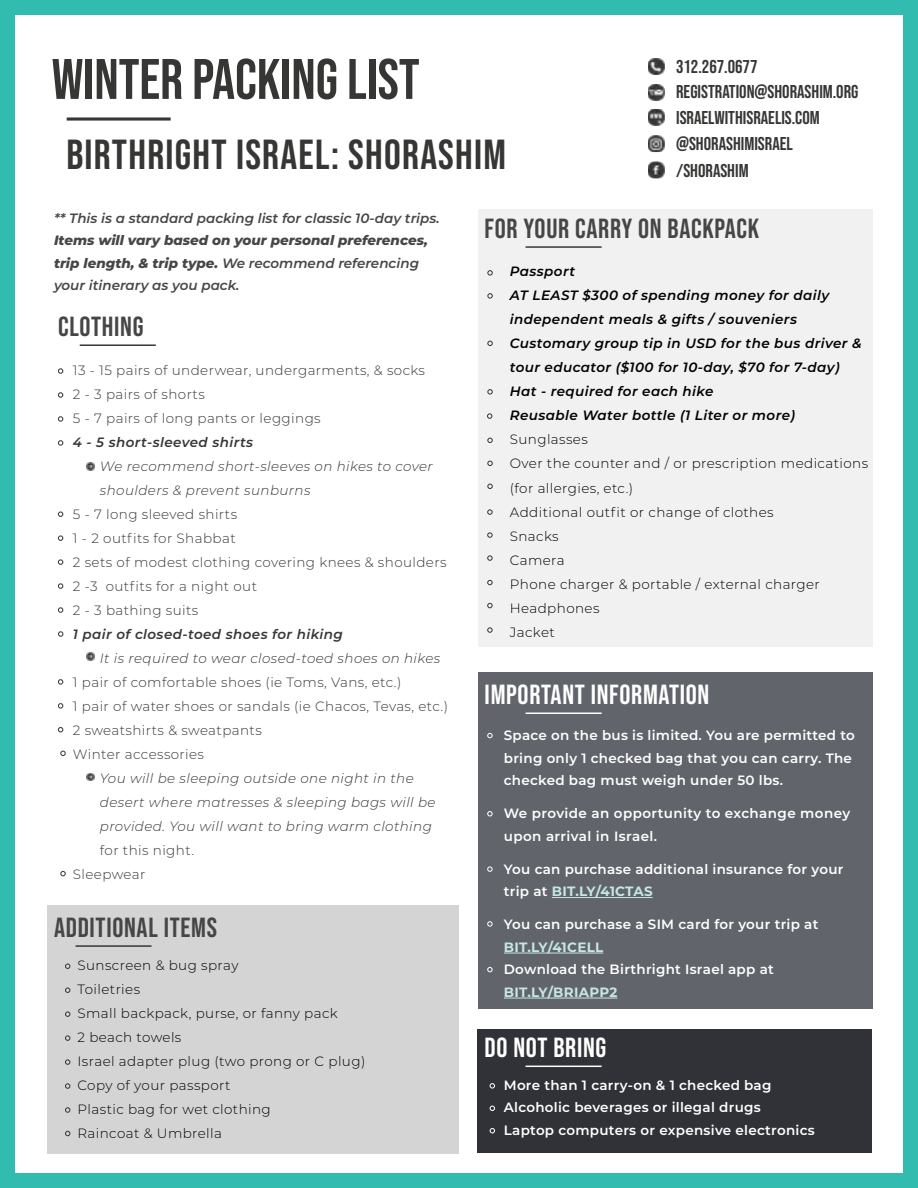
<style>
.page{position:relative;width:918px;height:1188px;background:#fff}
.page>*{position:absolute;margin:0;border:0;box-sizing:border-box;transform-origin:0 0}
.t1{font:57px "Bebas Neue";color:#363635}
.t2{font:42px "Bebas Neue";letter-spacing:.03em;color:#363635}
.t3{font:27.6px "Bebas Neue";letter-spacing:.025em;color:#464647}
.t4{font:27.6px "Bebas Neue";letter-spacing:.025em;color:#fff}
.t5{font:18.6px/25.8px "Bebas Neue";color:#363635}
.t6{font:600 13.5px/22.5px "Montserrat";letter-spacing:.02em;color:#fff}
.t7{font:300 13.5px/24px "Montserrat";letter-spacing:.03em;color:#363635}
.t8{font:300 13.5px/24px "Montserrat";letter-spacing:.03em;color:#000}
.t9{font:italic 300 13.5px/24px "Montserrat";letter-spacing:.03em;color:#363635}
.t10{font:italic 600 13.5px/24px "Montserrat";letter-spacing:.03em;color:#000}
.t11{font:italic 800 13.5px/22.5px "Montserrat";color:#464647}
.t12{font:italic 600 13.5px "Montserrat";letter-spacing:.03em;color:#363635}
.t13{font:italic 600 13.5px "Montserrat";color:#464647}
.t14{font:700 13.5px "Montserrat";letter-spacing:.02em;color:#c5e7e2}
.s1{font-weight:600}
.s2{font-weight:700;color:#c5e7e2}
</style>
<div class="page">
<div style="left:0;top:0;width:918px;height:1188px;border:15px solid #31bcaf"></div>
<svg style="left:67px;top:117px;width:104px;height:4px"></svg>
<img style="left:648px;top:58px;width:17px;height:17px">
<img style="left:648px;top:84px;width:17px;height:17px">
<img style="left:648px;top:109px;width:17px;height:17px">
<img style="left:648px;top:135px;width:17px;height:17px">
<img style="left:648px;top:162px;width:17px;height:16px">
<hr style="left:80px;top:344px;width:76px;height:2px;background:#363635">
<svg style="left:58px;top:369px;width:5px;height:4px"></svg>
<svg style="left:58px;top:393px;width:5px;height:4px"></svg>
<svg style="left:58px;top:417px;width:5px;height:4px"></svg>
<svg style="left:58px;top:441px;width:5px;height:4px"></svg>
<svg style="left:58px;top:512px;width:5px;height:5px"></svg>
<svg style="left:58px;top:536px;width:5px;height:5px"></svg>
<svg style="left:58px;top:560px;width:5px;height:5px"></svg>
<svg style="left:58px;top:584px;width:5px;height:4px"></svg>
<svg style="left:58px;top:608px;width:5px;height:4px"></svg>
<svg style="left:58px;top:679px;width:5px;height:5px"></svg>
<svg style="left:58px;top:703px;width:5px;height:5px"></svg>
<svg style="left:58px;top:727px;width:5px;height:5px"></svg>
<svg style="left:61px;top:871px;width:4px;height:5px"></svg>
<svg style="left:86px;top:462px;width:8px;height:8px"></svg>
<svg style="left:86px;top:652px;width:8px;height:8px"></svg>
<svg style="left:86px;top:773px;width:8px;height:8px"></svg>
<div style="left:478px;top:210px;width:394px;height:437px;background:#f1f1f1"></div>
<hr style="left:526px;top:246px;width:76px;height:2px;background:#363635">
<svg style="left:488px;top:270px;width:4px;height:5px"></svg>
<svg style="left:488px;top:293px;width:4px;height:5px"></svg>
<svg style="left:488px;top:389px;width:4px;height:5px"></svg>
<svg style="left:488px;top:438px;width:4px;height:5px"></svg>
<svg style="left:488px;top:461px;width:4px;height:5px"></svg>
<svg style="left:488px;top:484px;width:4px;height:5px"></svg>
<svg style="left:488px;top:510px;width:4px;height:5px"></svg>
<svg style="left:488px;top:533px;width:4px;height:5px"></svg>
<svg style="left:488px;top:556px;width:4px;height:4px"></svg>
<svg style="left:488px;top:580px;width:4px;height:5px"></svg>
<svg style="left:488px;top:603px;width:4px;height:5px"></svg>
<svg style="left:488px;top:341px;width:4px;height:5px"></svg>
<div style="left:478px;top:1029px;width:394px;height:123px;background:#313237"></div>
<svg style="left:490px;top:1083px;width:5px;height:5px"></svg>
<svg style="left:490px;top:1106px;width:5px;height:5px"></svg>
<svg style="left:490px;top:1128px;width:5px;height:5px"></svg>
<hr style="left:526px;top:1066px;width:76px;height:1px;background:#fff">
<svg style="left:58px;top:632px;width:5px;height:4px"></svg>
<svg style="left:61px;top:751px;width:4px;height:5px"></svg>
<div style="left:48px;top:905px;width:411px;height:248px;background:#d4d4d5"></div>
<hr style="left:75px;top:945px;width:77px;height:2px;background:#363635">
<svg style="left:65px;top:964px;width:5px;height:5px"></svg>
<svg style="left:65px;top:988px;width:5px;height:5px"></svg>
<svg style="left:65px;top:1012px;width:5px;height:5px"></svg>
<svg style="left:65px;top:1036px;width:5px;height:5px"></svg>
<svg style="left:65px;top:1060px;width:5px;height:5px"></svg>
<svg style="left:65px;top:1084px;width:5px;height:4px"></svg>
<svg style="left:65px;top:1108px;width:5px;height:4px"></svg>
<svg style="left:65px;top:1131px;width:5px;height:5px"></svg>
<svg style="left:487px;top:414px;width:5px;height:4px"></svg>
<svg style="left:488px;top:628px;width:4px;height:4px"></svg>
<div style="left:478px;top:672px;width:394px;height:337px;background:#61646a"></div>
<hr style="left:552px;top:897px;width:101px;height:1px;background:#c5e7e2">
<hr style="left:504px;top:953px;width:99px;height:1px;background:#c5e7e2">
<hr style="left:504px;top:998px;width:113px;height:1px;background:#c5e7e2">
<hr style="left:526px;top:713px;width:76px;height:1px;background:#fff">
<svg style="left:488px;top:733px;width:4px;height:5px"></svg>
<svg style="left:488px;top:811px;width:4px;height:5px"></svg>
<svg style="left:488px;top:867px;width:4px;height:5px"></svg>
<svg style="left:488px;top:922px;width:4px;height:4px"></svg>
<svg style="left:488px;top:967px;width:4px;height:5px"></svg>
<h1 class="t1" style="left:52px;top:47px;width:369px">WINTER PACKING LIST</h1>
<h2 class="t2" style="left:66px;top:131px;width:441px">BIRTHRIGHT ISRAEL: SHORASHIM</h2>
<h3 class="t5" style="left:676px;top:54px;width:184px">312.267.0677<br>REGISTRATION@SHORASHIM.ORG<br>ISRAELWITHISRAELIS.COM @SHORASHIMISRAEL /SHORASHIM</h3>
<p class="t13" style="left:54px;top:208px;width:387px">** This is a standard packing list for classic 10-day trips.</p>
<p class="t11" style="left:54px;top:228px;width:375px">Items will vary based on your personal preferences, trip length, &amp; trip type. <span class="s1">We recommend referencing your itinerary as you pack.</span></p>
<h3 class="t3" style="left:58px;top:311px;width:87px">CLOTHING</h3>
<p class="t7" style="left:73px;top:357px;width:354px">13 - 15 pairs of underwear, undergarments, &amp; socks<br>2 - 3 pairs of shorts<br>5 - 7 pairs of long pants or leggings</p>
<p class="t12" style="left:73px;top:432px;width:182px">4 - 5 short-sleeved shirts</p>
<p class="t9" style="left:100px;top:453px;width:335px">We recommend short-sleeves on hikes to cover shoulders &amp; prevent sunburns</p>
<p class="t7" style="left:73px;top:501px;width:375px">5 - 7 long sleeved shirts<br>1 - 2 outfits for Shabbat<br>2 sets of modest clothing covering knees &amp; shoulders<br>2 -3 outfits for a night out<br>2 - 3 bathing suits</p>
<p class="t12" style="left:73px;top:624px;width:272px">1 pair of closed-toed shoes for hiking</p>
<p class="t9" style="left:100px;top:645px;width:342px">It is required to wear closed-toed shoes on hikes</p>
<p class="t7" style="left:73px;top:669px;width:377px">1 pair of comfortable shoes (ie Toms, Vans, etc.)<br>1 pair of water shoes or sandals (ie Chacos, Tevas, etc.)<br>2 sweatshirts &amp; sweatpants<br>Winter accessories</p>
<p class="t9" style="left:100px;top:765px;width:337px">You will be sleeping outside one night in the desert where matresses &amp; sleeping bags will be provided. You will want to bring warm clothing</p>
<p class="t7" style="left:73px;top:837px;width:123px;text-indent:27px">for this night.<br>Sleepwear</p>
<h3 class="t3" style="left:54px;top:911px;width:165px">ADDITIONAL ITEMS</h3>
<p class="t8" style="left:78px;top:953px;width:289px">Sunscreen &amp; bug spray<br>Toiletries<br>Small backpack, purse, or fanny pack<br>2 beach towels<br>Israel adapter plug (two prong or C plug)<br>Copy of your passport<br>Plastic bag for wet clothing<br>Raincoat &amp; Umbrella</p>
<h3 class="t3" style="left:485px;top:212px;width:276px">FOR YOUR CARRY ON BACKPACK</h3>
<p class="t10" style="left:510px;top:259px;width:353px">Passport<br>AT LEAST $300 of spending money for daily independent meals &amp; gifts / souveniers Customary group tip in USD for the bus driver &amp; tour educator ($100 for 10-day, $70 for 7-day)<br>Hat - required for each hike<br>Reusable Water bottle (1 Liter or more)</p>
<p class="t8" style="left:510px;top:427px;width:360px">Sunglasses<br>Over the counter and / or prescription medications (for allergies, etc.)<br>Additional outfit or change of clothes<br>Snacks<br>Camera<br>Phone charger &amp; portable / external charger<br>Headphones<br>Jacket</p>
<h3 class="t4" style="left:485px;top:679px;width:226px">IMPORTANT INFORMATION</h3>
<p class="t6" style="left:504px;top:724px;width:352px">Space on the bus is limited. You are permitted to bring only 1 checked bag that you can carry. The checked bag must weigh under 50 lbs.</p>
<p class="t6" style="left:504px;top:802px;width:348px">We provide an opportunity to exchange money upon arrival in Israel.</p>
<p class="t6" style="left:504px;top:857px;width:341px">You can purchase additional insurance for your trip at <span class="s2">BIT.LY/41CTAS</span></p>
<p class="t6" style="left:504px;top:913px;width:316px">You can purchase a SIM card for your trip at</p>
<p class="t14" style="left:504px;top:937px;width:101px">BIT.LY/41CELL</p>
<p class="t6" style="left:504px;top:958px;width:272px">Download the Birthright Israel app at</p>
<p class="t14" style="left:504px;top:982px;width:115px">BIT.LY/BRIAPP2</p>
<h3 class="t4" style="left:485px;top:1032px;width:123px">DO NOT BRING</h3>
<p class="t6" style="left:504px;top:1073px;width:312px">More than 1 carry-on &amp; 1 checked bag<br>Alcoholic beverages or illegal drugs<br>Laptop computers or expensive electronics</p>
</div>
